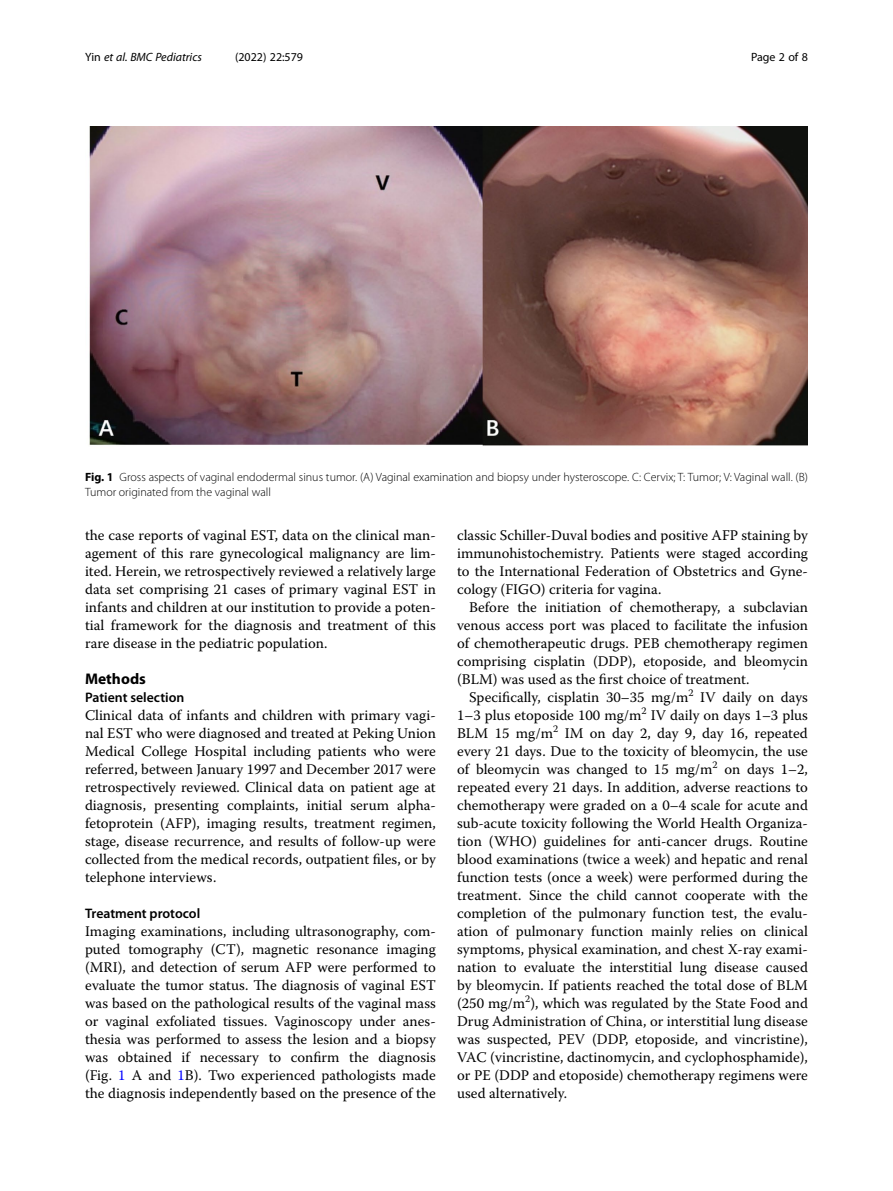
<style>
.page{position:relative;width:893px;height:1191px;background:#fff}
.page>*{position:absolute;margin:0;border:0;box-sizing:border-box;transform-origin:0 0}
.Head_1{font:700 15.45px "Myriad Pro";color:#000}
.Body_Text{font:14.7px/18px "Warnock Pro";color:#000;text-align:justify}
.Body_Text_Indent{font:14.7px/18px "Warnock Pro";color:#000;text-align:justify}
.Head_2{font:600 13.8px "Myriad Pro";color:#000}
.Head_2_After_1{font:600 13.8px "Myriad Pro";color:#000}
.Figure_Caption{font:300 12px/15px "Myriad Pro";color:#000}
.t1{font:italic 12px "Myriad Pro";color:#000}
.t2{font:12px "Myriad Pro";color:#000}
.s1{font-style:normal}
.s2{font-weight:700}
.s3{color:#00f}
</style>
<div class="page">
<img style="left:89px;top:126px;width:719px;height:320px">
<p class="t1" style="left:85px;top:50px;width:118px"><span class="s1">Yin</span> et al. BMC Pediatrics</p>
<p class="t2" style="left:235px;top:50px;width:70px">(2022) 22:579</p>
<p class="t2" style="left:751px;top:50px;width:58px">Page 2 of 8</p>
<p class="Figure_Caption" style="left:85px;top:470px;width:724px"><span class="s2">Fig. 1</span> Gross aspects of vaginal endodermal sinus tumor. (A) Vaginal examination and biopsy under hysteroscope. C: Cervix; T: Tumor; V: Vaginal wall. (B)<br>Tumor originated from the vaginal wall</p>
<p class="Body_Text" style="left:85px;top:526px;width:352px">the case reports of vaginal EST, data on the clinical man&shy;agement of this rare gynecological malignancy are lim&shy;ited. Herein, we retrospectively reviewed a relatively large data set comprising 21 cases of primary vaginal EST in infants and children at our institution to provide a poten&shy;tial framework for the diagnosis and treatment of this rare disease in the pediatric population.</p>
<p class="Head_1" style="left:85px;top:669px;width:62px">Methods</p>
<p class="Head_2_After_1" style="left:85px;top:689px;width:101px">Patient selection</p>
<p class="Body_Text" style="left:85px;top:706px;width:352px">Clinical data of infants and children with primary vagi&shy;nal EST who were diagnosed and treated at Peking Union Medical College Hospital including patients who were referred, between January 1997 and December 2017 were retrospectively reviewed. Clinical data on patient age at diagnosis, presenting complaints, initial serum alpha&shy;fetoprotein (AFP), imaging results, treatment regimen, stage, disease recurrence, and results of follow-up were collected from the medical records, outpatient files, or by telephone interviews.</p>
<p class="Head_2" style="left:85px;top:905px;width:117px">Treatment protocol</p>
<p class="Body_Text" style="left:85px;top:922px;width:352px">Imaging examinations, including ultrasonography, com&shy;puted tomography (CT), magnetic resonance imaging (MRI), and detection of serum AFP were performed to evaluate the tumor status. The diagnosis of vaginal EST was based on the pathological results of the vaginal mass or vaginal exfoliated tissues. Vaginoscopy under anes&shy;thesia was performed to assess the lesion and a biopsy was obtained if necessary to confirm the diagnosis (Fig. <span class="s3">1</span> A and <span class="s3">1</span>B). Two experienced pathologists made the diagnosis independently based on the presence of the</p>
<p class="Body_Text" style="left:457px;top:526px;width:352px">classic Schiller-Duval bodies and positive AFP staining by immunohistochemistry. Patients were staged according to the International Federation of Obstetrics and Gyne&shy;cology (FIGO) criteria for vagina.</p>
<p class="Body_Text_Indent" style="left:457px;top:598px;width:352px;text-indent:12px">Before the initiation of chemotherapy, a subclavian venous access port was placed to facilitate the infusion of chemotherapeutic drugs. PEB chemotherapy regimen comprising cisplatin (DDP), etoposide, and bleomycin (BLM) was used as the first choice of treatment.</p>
<p class="Body_Text_Indent" style="left:457px;top:688px;width:352px;text-indent:12px">Specifically, cisplatin 30–35 mg/m<sup>2</sup> IV daily on days 1–3 plus etoposide 100 mg/m<sup>2</sup> IV daily on days 1–3 plus BLM 15 mg/m<sup>2</sup> IM on day 2, day 9, day 16, repeated every 21 days. Due to the toxicity of bleomycin, the use of bleomycin was changed to 15 mg/m<sup>2</sup> on days 1–2, repeated every 21 days. In addition, adverse reactions to chemotherapy were graded on a 0–4 scale for acute and sub-acute toxicity following the World Health Organiza&shy;tion (WHO) guidelines for anti-cancer drugs. Routine blood examinations (twice a week) and hepatic and renal function tests (once a week) were performed during the treatment. Since the child cannot cooperate with the completion of the pulmonary function test, the evalu&shy;ation of pulmonary function mainly relies on clinical symptoms, physical examination, and chest X-ray exami&shy;nation to evaluate the interstitial lung disease caused by bleomycin. If patients reached the total dose of BLM (250 mg/m<sup>2</sup>), which was regulated by the State Food and Drug Administration of China, or interstitial lung disease was suspected, PEV (DDP, etoposide, and vincristine), VAC (vincristine, dactinomycin, and cyclophosphamide), or PE (DDP and etoposide) chemotherapy regimens were used alternatively.</p>
</div>
